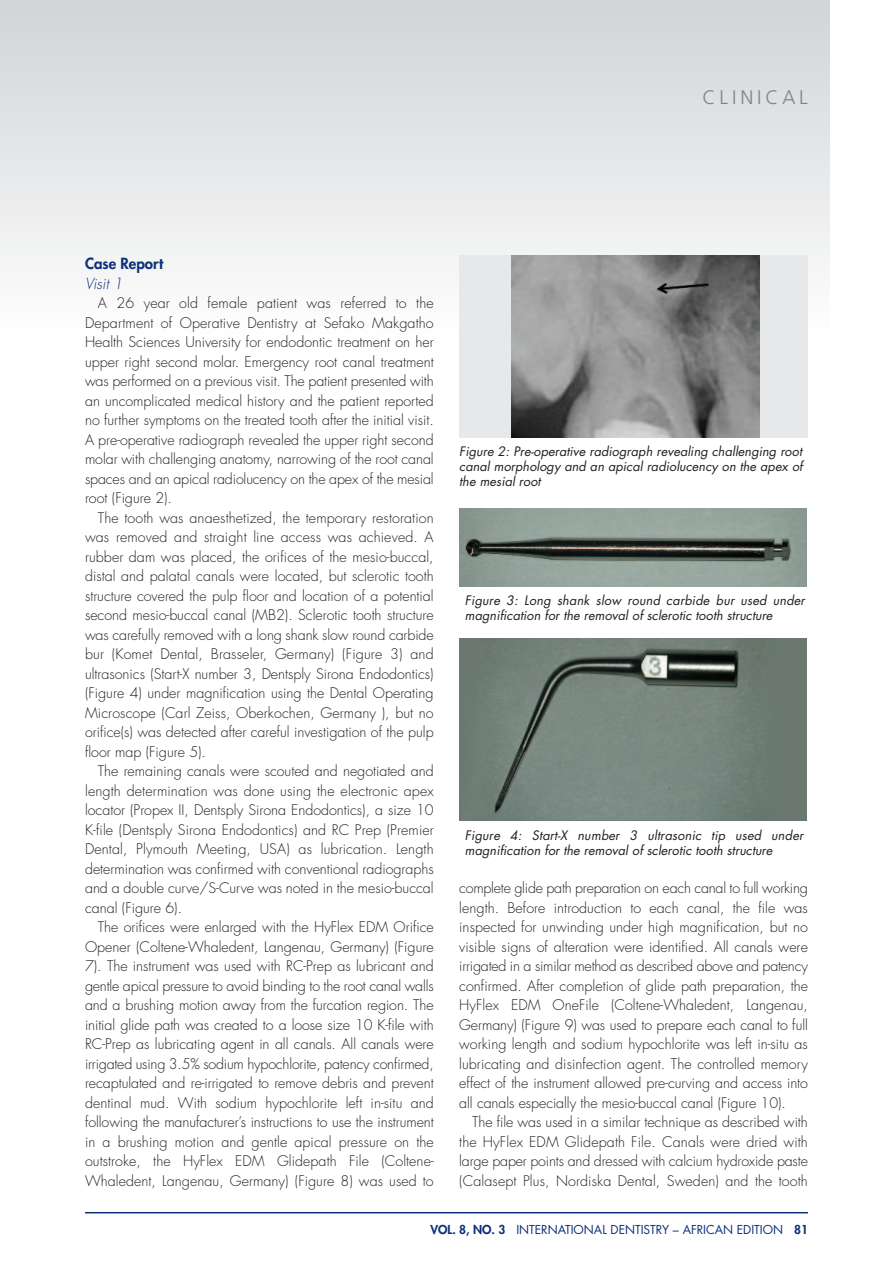
<style>
.page{position:relative;width:893px;height:1263px;background:#fff}
.page>*{position:absolute;margin:0;border:0;box-sizing:border-box;transform-origin:0 0}
.t1{font:300 19.5px "Frutiger";letter-spacing:.2em;color:#808285}
.t2{font:800 15px "Futura";color:#0d3079}
.t3{font:italic 300 15px "Futura";color:#0d3079}
.t4{font:300 14.25px/19.5px "Futura";color:#231f20;text-align:justify}
.t5{font:italic 12.75px/15px "Futura";letter-spacing:.005em;color:#231f20}
.t6{font:12px "Futura";color:#0d3079}
.s1{font-weight:800}
</style>
<div class="page">
<div style="left:0;top:0;width:829px;height:334px;background:linear-gradient(to bottom,#d2d3d6,#fdfdfe)"></div>
<svg style="left:0;top:0;width:13px;height:334px"></svg>
<hr style="left:85px;top:1212px;width:723px;height:1px;background:#0d3079">
<div style="left:459px;top:255px;width:349px;height:183px;background:#e7e8e9"></div>
<img style="left:512px;top:255px;width:247px;height:183px">
<img style="left:459px;top:509px;width:347px;height:77px">
<img style="left:459px;top:639px;width:347px;height:182px">
<h1 class="t1" style="left:703px;top:89px;width:107px">CLINICAL</h1>
<p class="t2" style="left:85px;top:257px;width:80px">Case Report</p>
<p class="t3" style="left:85px;top:276px;width:39px">Visit 1</p>
<p class="t4" style="left:85px;top:295px;width:350px;text-indent:13px">A 26 year old female patient was referred to the Department of Operative Dentistry at Sefako Makgatho Health Sciences University for endodontic treatment on her upper right second molar. Emergency root canal treatment was performed on a previous visit. The patient presented with an uncomplicated medical history and the patient reported no further symptoms on the treated tooth after the initial visit.<br>A pre-operative radiograph revealed the upper right second molar with challenging anatomy, narrowing of the root canal spaces and an apical radiolucency on the apex of the mesial root (Figure 2).</p>
<p class="t4" style="left:85px;top:509px;width:350px;text-indent:13px">The tooth was anaesthetized, the temporary restoration was removed and straight line access was achieved. A rubber dam was placed, the orifices of the mesio-buccal, distal and palatal canals were located, but sclerotic tooth structure covered the pulp floor and location of a potential second mesio-buccal canal (MB2). Sclerotic tooth structure was carefully removed with a long shank slow round carbide bur (Komet Dental, Brasseler, Germany) (Figure 3) and ultrasonics (Start-X number 3, Dentsply Sirona Endodontics) (Figure 4) under magnification using the Dental Operating Microscope (Carl Zeiss, Oberkochen, Germany ), but no orifice(s) was detected after careful investigation of the pulp floor map (Figure 5).</p>
<p class="t4" style="left:85px;top:763px;width:350px;text-indent:13px">The remaining canals were scouted and negotiated and length determination was done using the electronic apex locator (Propex II, Dentsply Sirona Endodontics), a size 10<br>K-file (Dentsply Sirona Endodontics) and RC Prep (Premier Dental, Plymouth Meeting, USA) as lubrication. Length determination was confirmed with conventional radiographs and a double curve/S-Curve was noted in the mesio-buccal canal (Figure 6).</p>
<p class="t4" style="left:85px;top:919px;width:350px;text-indent:13px">The orifices were enlarged with the HyFlex EDM Orifice Opener (Coltene-Whaledent, Langenau, Germany) (Figure 7). The instrument was used with RC-Prep as lubricant and gentle apical pressure to avoid binding to the root canal walls and a brushing motion away from the furcation region. The initial glide path was created to a loose size 10 K-file with RC-Prep as lubricating agent in all canals. All canals were irrigated using 3.5% sodium hypochlorite, patency confirmed, recaptulated and re-irrigated to remove debris and prevent dentinal mud. With sodium hypochlorite left in-situ and following the manufacturer’s instructions to use the instrument in a brushing motion and gentle apical pressure on the outstroke, the HyFlex EDM Glidepath File (Coltene-Whaledent, Langenau, Germany) (Figure 8) was used to</p>
<p class="t5" style="left:459px;top:445px;width:345px;text-align:justify">Figure 2: Pre-operative radiograph revealing challenging root canal morphology and an apical radiolucency on the apex of the mesial root</p>
<p class="t5" style="left:465px;top:594px;width:341px">Figure 3: Long shank slow round carbide bur used under magnification for the removal of sclerotic tooth structure</p>
<p class="t5" style="left:465px;top:828px;width:340px">Figure 4: Start-X number 3 ultrasonic tip used under magnification for the removal of sclerotic tooth structure</p>
<p class="t4" style="left:459px;top:879px;width:350px">complete glide path preparation on each canal to full working length. Before introduction to each canal, the file was inspected for unwinding under high magnification, but no visible signs of alteration were identified. All canals were irrigated in a similar method as described above and patency confirmed. After completion of glide path preparation, the HyFlex EDM OneFile (Coltene-Whaledent, Langenau, Germany) (Figure 9) was used to prepare each canal to full working length and sodium hypochlorite was left in-situ as lubricating and disinfection agent. The controlled memory effect of the instrument allowed pre-curving and access into all canals especially the mesio-buccal canal (Figure 10).</p>
<p class="t4" style="left:459px;top:1113px;width:350px;text-indent:13px">The file was used in a similar technique as described with the HyFlex EDM Glidepath File. Canals were dried with large paper points and dressed with calcium hydroxide paste (Calasept Plus, Nordiska Dental, Sweden) and the tooth</p>
<p class="t6" style="left:430px;top:1224px;width:379px"><span class="s1">VOL. 8, NO. 3</span> INTERNATIONAL DENTISTRY – AFRICAN EDITION <span class="s1">81</span></p>
</div>
